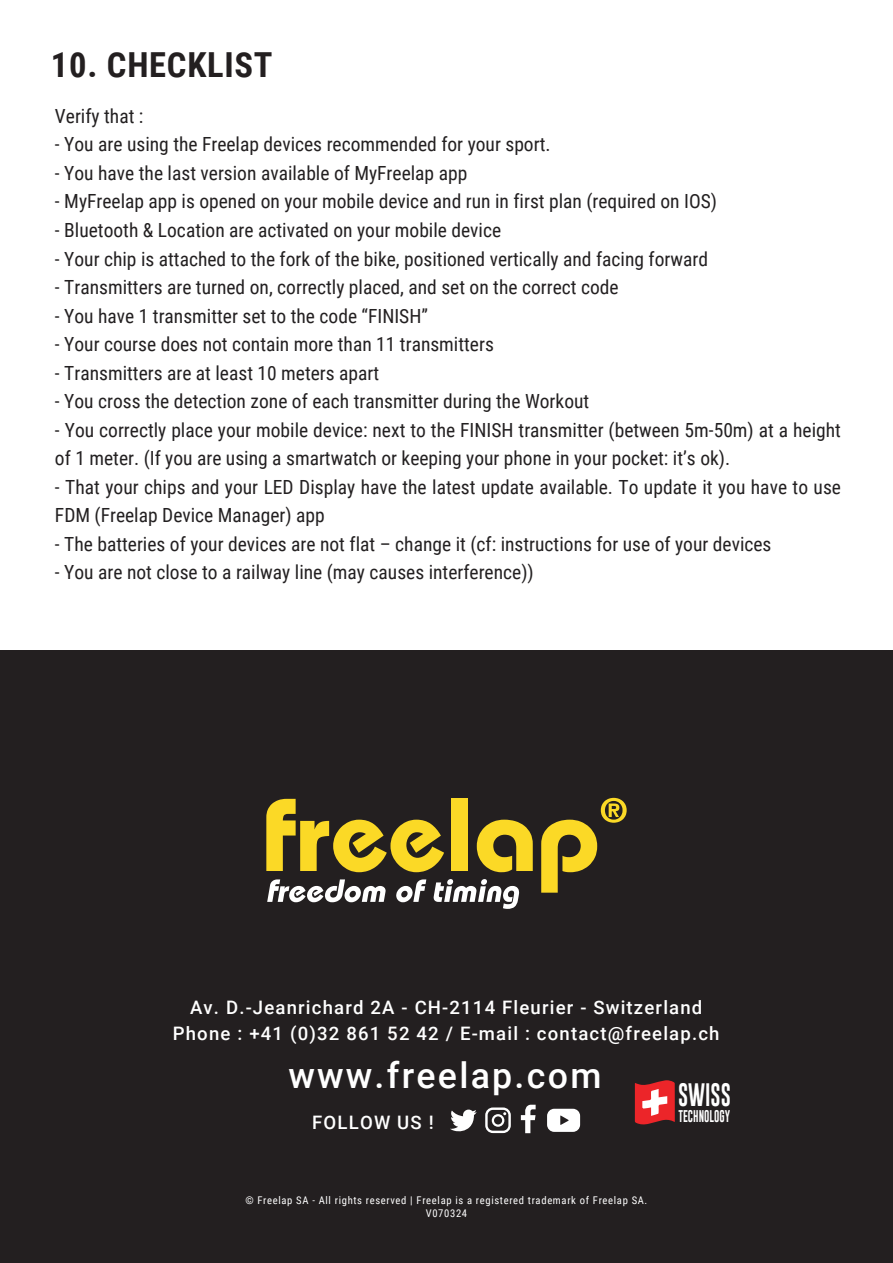
<style>
.page{position:relative;width:893px;height:1263px;background:#fff}
.page>*{position:absolute;margin:0;border:0;box-sizing:border-box;transform-origin:0 0}
.t1{font:500 35.7px "Roboto";letter-spacing:.065em;color:#fff}
.t2{font:700 34.5px "Roboto Condensed";letter-spacing:.02em;color:#231f20}
.t3{font:23.7px "Gobold";color:#fff;scale:.85 1}
.t4{font:19.5px/28.5px "Roboto Condensed";color:#232021}
.t5{font:500 18.6px/25.7px "Roboto";letter-spacing:.065em;color:#fff;text-align:center}
.t6{font:12.45px "Gobold";color:#fff;scale:.85 1}
.t7{font:10.65px/12.6px "Roboto Condensed";letter-spacing:.065em;color:#fff;text-align:center}
</style>
<div class="page">
<div style="left:0;top:650px;width:893px;height:613px;background:#231f20"></div>
<svg style="left:266px;top:799px;width:178px;height:73px"></svg>
<div style="left:451px;top:799px;width:17px;height:72px;background:#fbd926"></div>
<svg style="left:477px;top:820px;width:56px;height:52px"></svg>
<svg style="left:541px;top:798px;width:86px;height:95px"></svg>
<svg style="left:267px;top:879px;width:119px;height:23px"></svg>
<svg style="left:396px;top:879px;width:30px;height:23px"></svg>
<svg style="left:434px;top:879px;width:85px;height:30px"></svg>
<svg style="left:521px;top:1105px;width:15px;height:28px"></svg>
<svg style="left:485px;top:1107px;width:26px;height:26px"></svg>
<svg style="left:547px;top:1109px;width:33px;height:23px"></svg>
<svg style="left:450px;top:1109px;width:26px;height:23px"></svg>
<svg style="left:635px;top:1080px;width:40px;height:45px;background:#d54a4d"></svg>
<h2 class="t2" style="left:51px;top:40px;width:223px">10. CHECKLIST</h2>
<p class="t4" style="left:55px;top:101px;width:90px">Verify that :</p>
<p class="t4" style="left:55px;top:130px;width:497px">- You are using the Freelap devices recommended for your sport.</p>
<p class="t4" style="left:55px;top:158px;width:414px">- You have the last version available of MyFreelap app</p>
<p class="t4" style="left:55px;top:187px;width:664px">- MyFreelap app is opened on your mobile device and run in first plan (required on IOS)</p>
<p class="t4" style="left:55px;top:215px;width:448px">- Bluetooth &amp; Location are activated on your mobile device</p>
<p class="t4" style="left:55px;top:244px;width:655px">- Your chip is attached to the fork of the bike, positioned vertically and facing forward</p>
<p class="t4" style="left:55px;top:272px;width:565px">- Transmitters are turned on, correctly placed, and set on the correct code</p>
<p class="t4" style="left:55px;top:301px;width:375px">- You have 1 transmitter set to the code “FINISH”</p>
<p class="t4" style="left:55px;top:329px;width:440px">- Your course does not contain more than 11 transmitters</p>
<p class="t4" style="left:55px;top:358px;width:326px">- Transmitters are at least 10 meters apart</p>
<p class="t4" style="left:55px;top:386px;width:536px">- You cross the detection zone of each transmitter during the Workout</p>
<p class="t4" style="left:55px;top:415px;width:787px">- You correctly place your mobile device: next to the FINISH transmitter (between 5m-50m) at a height of 1 meter. (If you are using a smartwatch or keeping your phone in your pocket: it’s ok).</p>
<p class="t4" style="left:55px;top:472px;width:788px">- That your chips and your LED Display have the latest update available. To update it you have to use<br>FDM (Freelap Device Manager) app</p>
<p class="t4" style="left:55px;top:529px;width:718px">- The batteries of your devices are not flat – change it (cf: instructions for use of your devices</p>
<p class="t4" style="left:55px;top:557px;width:480px">- You are not close to a railway line (may causes interference))</p>
<p class="t5" style="left:173px;top:994px;width:548px">Av. D.-Jeanrichard 2A - CH-2114 Fleurier - Switzerland<br>Phone : +41 (0)32 861 52 42 / E-mail : contact@freelap.ch</p>
<h1 class="t1" style="left:288px;top:1050px;width:315px">www.freelap.com</h1>
<p class="t5" style="left:312px;top:1109px;width:123px">FOLLOW US !</p>
<p class="t7" style="left:245px;top:1194px;width:403px">© Freelap SA - All rights reserved | Freelap is a registered trademark of Freelap SA.<br>V070324</p>
<p class="t3" style="left:678px;top:1080px;width:64px">SWISS</p>
<p class="t6" style="left:678px;top:1108px;width:62px">TECHNOLOGY</p>
</div>
